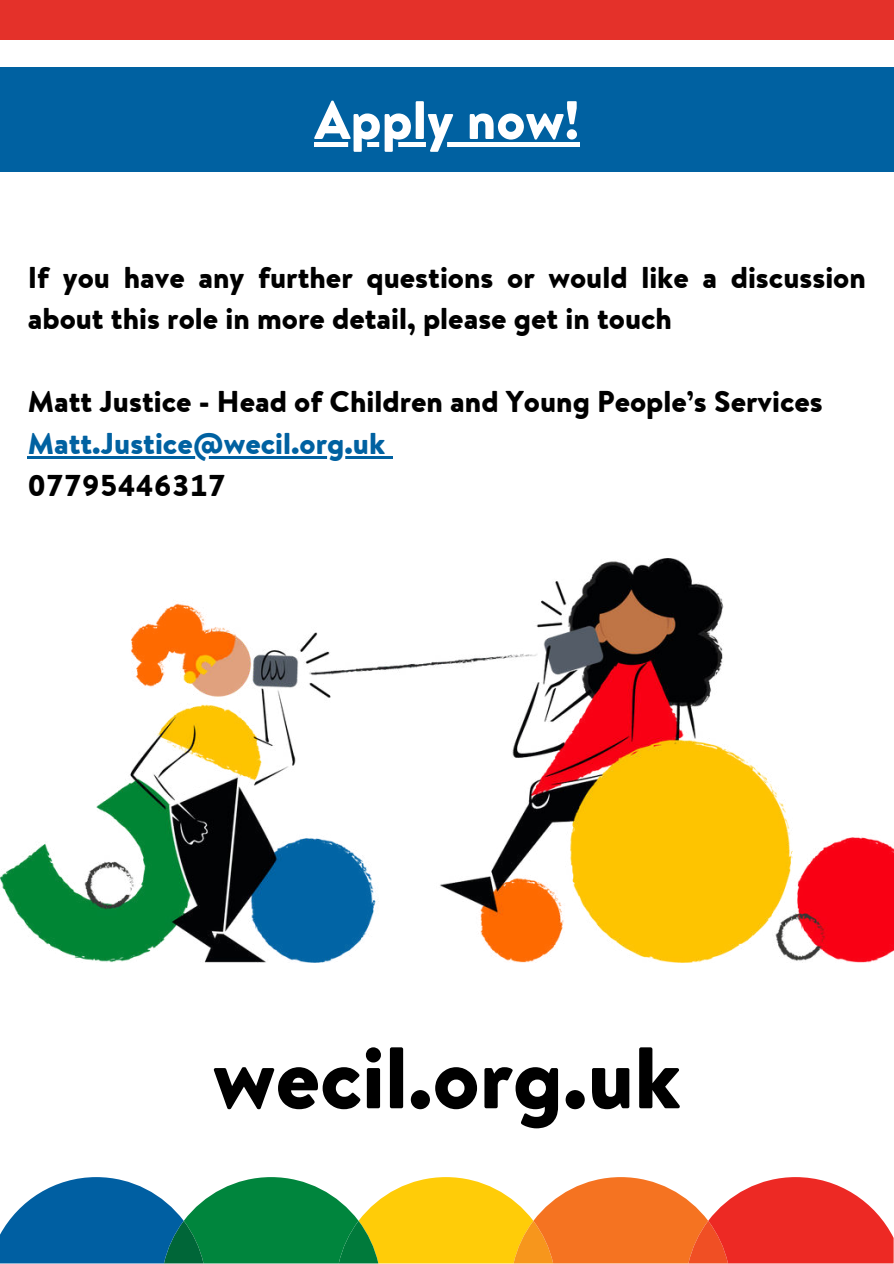
<style>
.page{position:relative;width:894px;height:1264px;background:#fff}
.page>*{position:absolute;margin:0;border:0;box-sizing:border-box;transform-origin:0 0}
.t1{font:900 87px "Brandon Text Office";color:#000}
.t2{font:900 54px "Brandon Text Office";color:#fff}
.t3{font:900 30px/41.7px "Brandon Text Office";color:#000}
.t4{font:900 30px "Brandon Text Office";color:#0061a1}
</style>
<div class="page">
<img style="left:0;top:559px;width:893px;height:403px">
<hr style="left:28px;top:456px;width:357px;height:2px;background:#0061a1">
<svg style="left:385px;top:456px;width:7px;height:2px"></svg>
<div style="left:0;top:0;width:893px;height:40px;background:#e4312a"></div>
<svg style="left:0;top:1177px;width:893px;height:86px"></svg>
<div style="left:0;top:67px;width:893px;height:104px;background:#0061a1"></div>
<svg style="left:314px;top:142px;width:265px;height:5px"></svg>
<h2 class="t2" style="left:314px;top:82px;width:266px">Apply now!</h2>
<p class="t3" style="left:28px;top:256px;width:839px">If you have any further questions or would like a discussion about this role in more detail, please get in touch</p>
<p class="t3" style="left:28px;top:381px;width:796px">Matt Justice - Head of Children and Young People’s Services</p>
<p class="t4" style="left:28px;top:422px;width:359px">Matt.Justice@wecil.org.uk</p>
<p class="t3" style="left:28px;top:464px;width:199px">07795446317</p>
<h1 class="t1" style="left:212px;top:1016px;width:469px">wecil.org.uk</h1>
</div>
